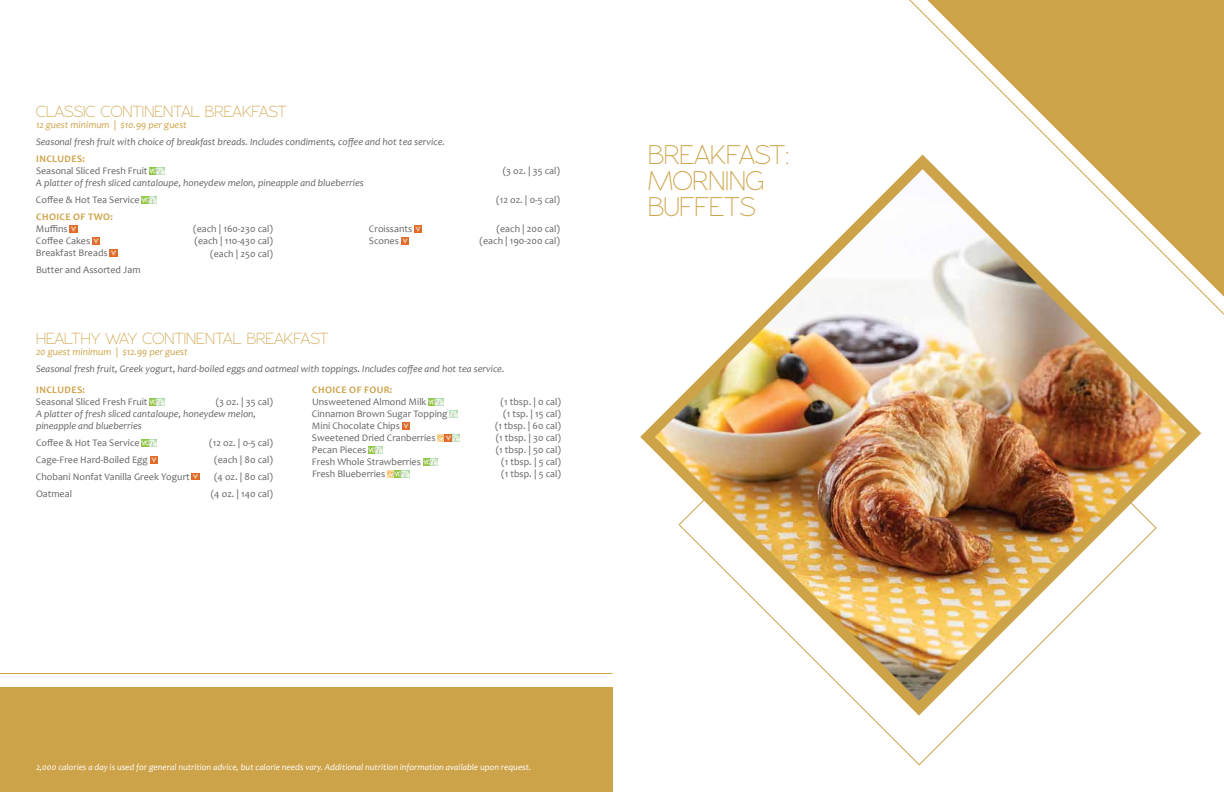
<style>
.page{position:relative;width:1224px;height:792px;background:#fff}
.page>*{position:absolute;margin:0;border:0;box-sizing:border-box;transform-origin:0 0}
.t1{font:27.7px/25.9px "Rawengulk Sans";color:#cda349}
.t2{font:16.5px "Rawengulk Sans";color:#cda349}
.t3{font:10px "Candara";color:#636466}
.t4{font:italic 10px/12px "Candara";color:#636466}
.t5{font:italic 10px "Candara";color:#cda349}
.t6{font:700 10px "Candara";letter-spacing:.04em;color:#cda349}
.t7{font:italic 9px "Candara";color:#fff}
</style>
<div class="page">
<svg style="left:150px;top:168px;width:14px;height:7px"></svg>
<svg style="left:142px;top:197px;width:14px;height:7px"></svg>
<svg style="left:70px;top:226px;width:7px;height:7px"></svg>
<svg style="left:414px;top:226px;width:8px;height:7px"></svg>
<svg style="left:92px;top:238px;width:8px;height:7px"></svg>
<svg style="left:401px;top:238px;width:7px;height:7px"></svg>
<svg style="left:110px;top:250px;width:7px;height:7px"></svg>
<svg style="left:909px;top:0;width:315px;height:315px"></svg>
<img style="left:640px;top:147px;width:569px;height:576px">
<div style="left:0;top:688px;width:612px;height:104px;background:#cda349"></div>
<hr style="left:0;top:673px;width:612px;height:1px;background:#cda349">
<svg style="left:150px;top:398px;width:14px;height:7px"></svg>
<svg style="left:142px;top:439px;width:14px;height:7px"></svg>
<svg style="left:150px;top:456px;width:7px;height:7px"></svg>
<svg style="left:192px;top:473px;width:7px;height:7px"></svg>
<svg style="left:429px;top:398px;width:14px;height:7px"></svg>
<svg style="left:450px;top:410px;width:7px;height:7px"></svg>
<svg style="left:402px;top:422px;width:7px;height:7px"></svg>
<svg style="left:438px;top:434px;width:21px;height:7px"></svg>
<svg style="left:369px;top:446px;width:14px;height:7px"></svg>
<svg style="left:423px;top:458px;width:14px;height:7px"></svg>
<svg style="left:387px;top:470px;width:22px;height:7px"></svg>
<h2 class="t2" style="left:36px;top:102px;width:252px">CLASSIC CONTINENTAL BREAKFAST</h2>
<p class="t5" style="left:36px;top:119px;width:153px">12 guest minimum | $10.99 per guest</p>
<p class="t4" style="left:36px;top:136px;width:411px">Seasonal fresh fruit with choice of breakfast breads. Includes condiments, coffee and hot tea service.</p>
<p class="t6" style="left:36px;top:153px;width:50px">INCLUDES:</p>
<p class="t3" style="left:36px;top:165px;width:113px">Seasonal Sliced Fresh Fruit</p>
<p class="t3" style="left:503px;top:165px;width:59px">(3 oz. | 35 cal)</p>
<p class="t4" style="left:36px;top:177px;width:329px">A platter of fresh sliced cantaloupe, honeydew melon, pineapple and blueberries</p>
<p class="t3" style="left:36px;top:194px;width:105px">Coffee &amp; Hot Tea Service</p>
<p class="t3" style="left:496px;top:194px;width:65px">(12 oz. | 0-5 cal)</p>
<p class="t6" style="left:36px;top:210px;width:78px">CHOICE OF TWO:</p>
<p class="t3" style="left:36px;top:222px;width:33px">Muffins</p>
<p class="t3" style="left:193px;top:222px;width:81px">(each | 160-230 cal)</p>
<p class="t3" style="left:369px;top:222px;width:45px">Croissants</p>
<p class="t3" style="left:497px;top:222px;width:65px">(each | 200 cal)</p>
<p class="t3" style="left:36px;top:234px;width:56px">Coffee Cakes</p>
<p class="t3" style="left:195px;top:234px;width:80px">(each | 110-430 cal)</p>
<p class="t3" style="left:369px;top:234px;width:31px">Scones</p>
<p class="t3" style="left:480px;top:234px;width:82px">(each | 190-200 cal)</p>
<p class="t3" style="left:36px;top:246px;width:73px">Breakfast Breads</p>
<p class="t3" style="left:210px;top:247px;width:64px">(each | 250 cal)</p>
<p class="t3" style="left:36px;top:263px;width:106px">Butter and Assorted Jam</p>
<h2 class="t2" style="left:36px;top:329px;width:294px">HEALTHY WAY CONTINENTAL BREAKFAST</h2>
<p class="t5" style="left:36px;top:346px;width:153px">20 guest minimum | $12.99 per guest</p>
<p class="t4" style="left:36px;top:363px;width:470px">Seasonal fresh fruit, Greek yogurt, hard-boiled eggs and oatmeal with toppings. Includes coffee and hot tea service.</p>
<p class="t6" style="left:36px;top:384px;width:50px">INCLUDES:</p>
<p class="t3" style="left:36px;top:396px;width:113px">Seasonal Sliced Fresh Fruit</p>
<p class="t3" style="left:216px;top:396px;width:59px">(3 oz. | 35 cal)</p>
<p class="t4" style="left:36px;top:408px;width:222px">A platter of fresh sliced cantaloupe, honeydew melon, pineapple and blueberries</p>
<p class="t3" style="left:36px;top:437px;width:105px">Coffee &amp; Hot Tea Service</p>
<p class="t3" style="left:209px;top:437px;width:65px">(12 oz. | 0-5 cal)</p>
<p class="t3" style="left:36px;top:454px;width:114px">Cage-Free Hard-Boiled Egg</p>
<p class="t3" style="left:214px;top:454px;width:60px">(each | 80 cal)</p>
<p class="t3" style="left:36px;top:471px;width:155px">Chobani Nonfat Vanilla Greek Yogurt</p>
<p class="t3" style="left:214px;top:471px;width:60px">(4 oz. | 80 cal)</p>
<p class="t3" style="left:36px;top:488px;width:37px">Oatmeal</p>
<p class="t3" style="left:211px;top:488px;width:64px">(4 oz. | 140 cal)</p>
<p class="t6" style="left:312px;top:384px;width:82px">CHOICE OF FOUR:</p>
<p class="t3" style="left:312px;top:396px;width:116px">Unsweetened Almond Milk</p>
<p class="t3" style="left:501px;top:396px;width:62px">(1 tbsp. | 0 cal)</p>
<p class="t3" style="left:312px;top:408px;width:137px">Cinnamon Brown Sugar Topping</p>
<p class="t3" style="left:503px;top:408px;width:59px">(1 tsp. | 15 cal)</p>
<p class="t3" style="left:312px;top:420px;width:90px">Mini Chocolate Chips</p>
<p class="t3" style="left:495px;top:420px;width:67px">(1 tbsp. | 60 cal)</p>
<p class="t3" style="left:312px;top:432px;width:125px">Sweetened Dried Cranberries</p>
<p class="t3" style="left:496px;top:432px;width:67px">(1 tbsp. | 30 cal)</p>
<p class="t3" style="left:312px;top:444px;width:56px">Pecan Pieces</p>
<p class="t3" style="left:496px;top:444px;width:67px">(1 tbsp. | 50 cal)</p>
<p class="t3" style="left:312px;top:456px;width:110px">Fresh Whole Strawberries</p>
<p class="t3" style="left:501px;top:456px;width:61px">(1 tbsp. | 5 cal)</p>
<p class="t3" style="left:312px;top:468px;width:75px">Fresh Blueberries</p>
<p class="t3" style="left:501px;top:468px;width:61px">(1 tbsp. | 5 cal)</p>
<h1 class="t1" style="left:648px;top:142px;width:143px">BREAKFAST:<br>MORNING<br>BUFFETS</h1>
<p class="t7" style="left:36px;top:761px;width:497px">2,000 calories a day is used for general nutrition advice, but calorie needs vary. Additional nutrition information available upon request.</p>
</div>
